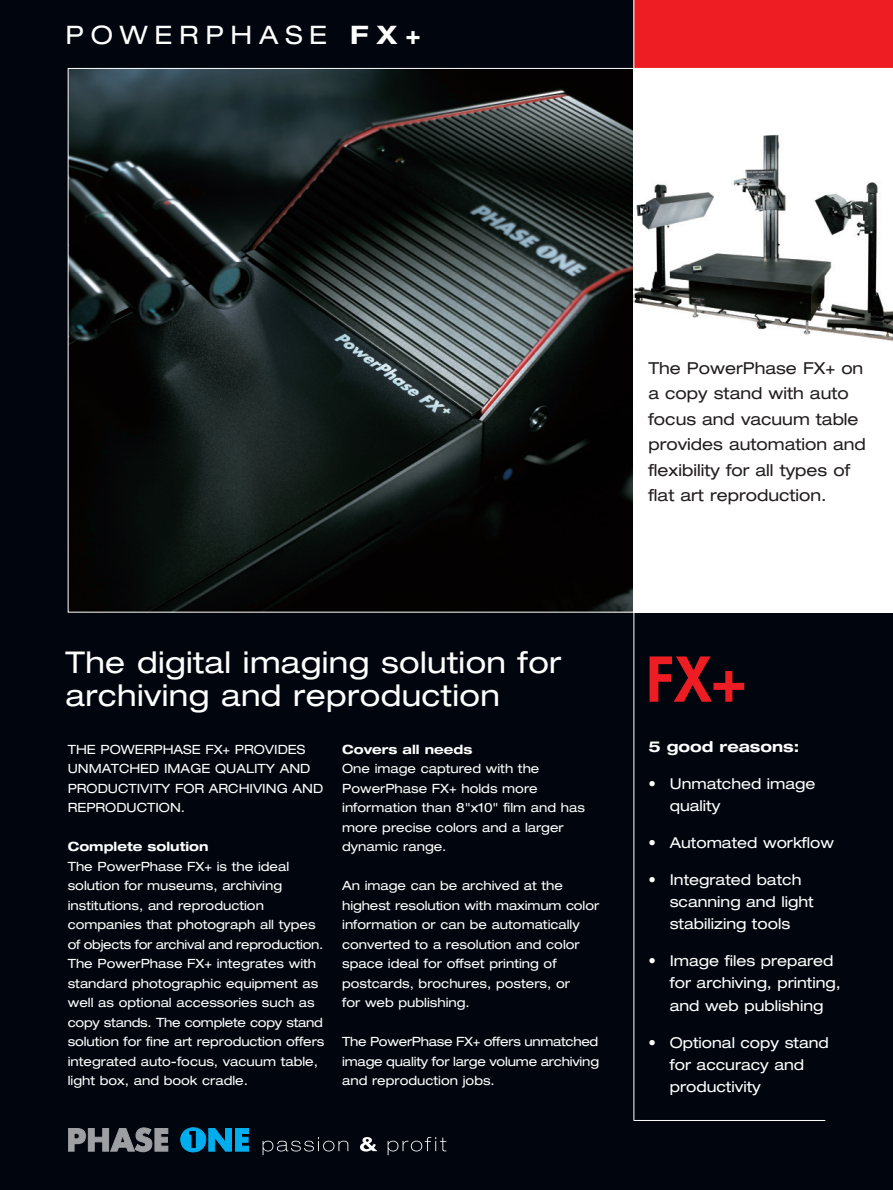
<style>
.page{position:relative;width:893px;height:1190px;background:#fff}
.page>*{position:absolute;margin:0;border:0;box-sizing:border-box;transform-origin:0 0}
.t1{font:800 60px "Futura";color:#ee1d23}
.t2{font:expanded 30px/33px "Helvetica Neue";letter-spacing:.015em;color:#fff}
.t3{font:expanded 25.5px "Helvetica Neue";letter-spacing:.265em;color:#fff}
.t4{font:expanded 16.5px/25.5px "Helvetica Neue";color:#231f20}
.t5{font:expanded 15px/22.2px "Helvetica Neue";color:#fff}
.t6{font:700 expanded 15px "Helvetica Neue";color:#fff}
.t7{font:expanded 12.75px/19.5px "Helvetica Neue";color:#fff}
.t8{font:700 expanded 12.75px "Helvetica Neue";color:#fff}
.s1{font-weight:700}
</style>
<div class="page">
<div style="left:0;top:0;width:892px;height:1190px;background:#01060e"></div>
<hr style="left:634px;top:1120px;width:191px;height:1px;background:#fff">
<svg style="left:68px;top:1127px;width:100px;height:25px"></svg>
<svg style="left:181px;top:1127px;width:68px;height:24px"></svg>
<div style="left:180px;top:1127px;width:26px;height:25px;border:1px solid #00aeef;border-radius:50%"></div>
<svg style="left:262px;top:1137px;width:86px;height:18px"></svg>
<svg style="left:360px;top:1137px;width:17px;height:14px"></svg>
<svg style="left:387px;top:1136px;width:59px;height:19px"></svg>
<img style="left:70px;top:70px;width:563px;height:540px">
<div style="left:633px;top:0;width:259px;height:612px;background:#fff"></div>
<div style="left:633px;top:0;width:259px;height:68px;background:#ee1d23"></div>
<svg style="left:634px;top:134px;width:258px;height:207px"></svg>
<hr style="left:633px;top:0;width:1px;height:1120px;background:#fff">
<h3 class="t3" style="left:65px;top:26px;width:357px">POWERPHASE <span class="s1">FX+</span></h3>
<p class="t4" style="left:648px;top:356px;width:219px">The PowerPhase FX+ on a copy stand with auto focus and vacuum table provides automation and flexibility for all types of flat art reproduction.</p>
<h2 class="t2" style="left:65px;top:648px;width:497px">The digital imaging solution for archiving and reproduction</h2>
<p class="t7" style="left:68px;top:740px;width:257px">THE POWERPHASE FX+ PROVIDES<br>UNMATCHED IMAGE QUALITY AND<br>PRODUCTIVITY FOR ARCHIVING AND<br>REPRODUCTION.</p>
<p class="t8" style="left:68px;top:842px;width:142px">Complete solution</p>
<p class="t7" style="left:68px;top:857px;width:258px">The PowerPhase FX+ is the ideal solution for museums, archiving institutions, and reproduction companies that photograph all types of objects for archival and reproduction.<br>The PowerPhase FX+ integrates with standard photographic equipment as well as optional accessories such as copy stands. The complete copy stand solution for fine art reproduction offers integrated auto-focus, vacuum table, light box, and book cradle.</p>
<p class="t8" style="left:342px;top:744px;width:132px">Covers all needs</p>
<p class="t7" style="left:342px;top:760px;width:244px">One image captured with the<br>PowerPhase FX+ holds more information than 8"x10" film and has more precise colors and a larger dynamic range.</p>
<p class="t7" style="left:342px;top:877px;width:258px">An image can be archived at the highest resolution with maximum color information or can be automatically converted to a resolution and color space ideal for offset printing of postcards, brochures, posters, or<br>for web publishing.</p>
<p class="t7" style="left:342px;top:1033px;width:258px;text-align:justify">The PowerPhase FX+ offers unmatched image quality for large volume archiving and reproduction jobs.</p>
<h1 class="t1" style="left:646px;top:651px;width:101px">FX+</h1>
<p class="t6" style="left:648px;top:741px;width:152px">5 good reasons:</p>
<p class="t5" style="left:669px;top:774px;width:147px;text-indent:-21px">• Unmatched image quality</p>
<p class="t5" style="left:648px;top:833px;width:187px">• Automated workflow</p>
<p class="t5" style="left:669px;top:870px;width:145px;text-indent:-21px">• Integrated batch scanning and light stabilizing tools</p>
<p class="t5" style="left:669px;top:951px;width:172px;text-indent:-21px">• Image files prepared for archiving, printing, and web publishing</p>
<p class="t5" style="left:669px;top:1032px;width:161px;text-indent:-21px">• Optional copy stand for accuracy and productivity</p>
</div>
